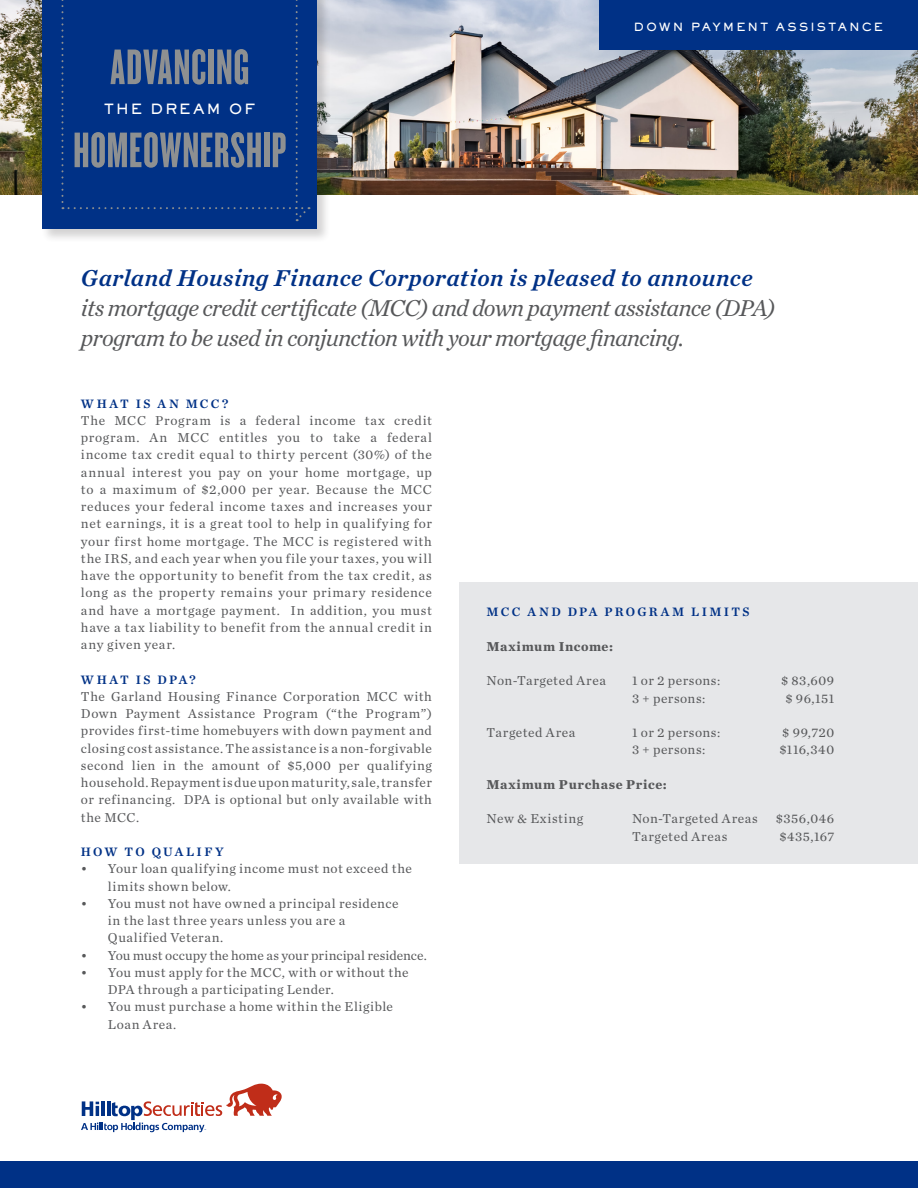
<style>
.page{position:relative;width:918px;height:1188px;background:#fff}
.page>*{position:absolute;margin:0;border:0;box-sizing:border-box;transform-origin:0 0}
.t1{font:51.9px "Knockout HTF67 Full Bantamwt";letter-spacing:.02em;color:#8e9091}
.Brochure_Copy{font:italic 24px/30px "Chronicle Text G1";letter-spacing:-.03em;color:#57585a}
.t2{font:13.8px "AT Sackers Heavy Gothic";letter-spacing:.12em;color:#fff}
.Copy{font:13.5px/17.2px "Chronicle Text G1";letter-spacing:.04em;color:#57585a}
.Copy-2{font:13.5px "Chronicle Text G1";color:#57585a}
.Copy-3{font:700 13.5px "Chronicle Text G1";letter-spacing:.045em;color:#57585a}
.Copy-4{font:12.75px "Chronicle Text G1 Semi";letter-spacing:.185em;color:#003186}
.t3{font:11.1px "AT Sackers Heavy Gothic";letter-spacing:.185em;color:#fff}
.s1{font-family:"Chronicle Text G1 Semi";color:#003186}
</style>
<div class="page">
<div style="left:0;top:1161px;width:918px;height:27px;background:#003186"></div>
<img style="left:0;top:0;width:918px;height:195px">
<div style="left:600px;top:0;width:318px;height:50px;background:#003186"></div>
<svg style="left:81px;top:1084px;width:201px;height:48px"></svg>
<div style="left:41px;top:0;width:290px;height:244px;background:#231f20;opacity:.2"></div>
<div style="left:42px;top:0;width:275px;height:229px;background:#003186"></div>
<svg style="left:61px;top:0;width:249px;height:221px"></svg>
<div style="left:459px;top:583px;width:459px;height:281px;background:#e6e7e9"></div>
<p class="t1" style="left:111px;top:41px;width:140px">ADVANCING</p>
<p class="t2" style="left:104px;top:99px;width:153px">THE DREAM OF</p>
<p class="t1" style="left:73px;top:124px;width:215px">HOMEOWNERSHIP</p>
<p class="t3" style="left:634px;top:19px;width:251px">DOWN PAYMENT ASSISTANCE</p>
<p class="Brochure_Copy" style="left:81px;top:262px;width:696px"><span class="s1">Garland Housing Finance Corporation is pleased to announce </span>its mortgage credit certificate (MCC) and down payment assistance (DPA) program to be used in conjunction with your mortgage financing.</p>
<p class="Copy-4" style="left:81px;top:393px;width:149px">WHAT IS AN MCC?</p>
<p class="Copy" style="left:81px;top:411px;width:353px;text-align:justify">The MCC Program is a federal income tax credit program. An MCC entitles you to take a federal income tax credit equal to thirty percent (30%) of the annual interest you pay on your home mortgage, up to a maximum of $2,000 per year. Because the MCC reduces your federal income taxes and increases your net earnings, it is a great tool to help in qualifying for your first home mortgage. The MCC is registered with the IRS, and each year when you file your taxes, you will have the opportunity to benefit from the tax credit, as long as the property remains your primary residence and have a mortgage payment. In addition, you must have a tax liability to benefit from the annual credit in any given year.</p>
<p class="Copy-4" style="left:81px;top:669px;width:116px">WHAT IS DPA?</p>
<p class="Copy" style="left:81px;top:687px;width:353px;text-align:justify">The Garland Housing Finance Corporation MCC with Down Payment Assistance Program (“the Program”) provides first-time homebuyers with down payment and closing cost assistance. The assistance is a non-forgivable second lien in the amount of $5,000 per qualifying household. Repayment is due upon maturity, sale, transfer or refinancing. DPA is optional but only available with the MCC.</p>
<p class="Copy-4" style="left:81px;top:842px;width:144px">HOW TO QUALIFY</p>
<p class="Copy" style="left:108px;top:860px;width:305px;text-indent:-27px">• Your loan qualifying income must not exceed the limits shown below.</p>
<p class="Copy" style="left:108px;top:894px;width:292px;text-indent:-27px">• You must not have owned a principal residence in the last three years unless you are a<br>Qualified Veteran.</p>
<p class="Copy-2" style="left:81px;top:945px;width:348px">• You must occupy the home as your principal residence.</p>
<p class="Copy" style="left:108px;top:963px;width:302px;text-indent:-27px">• You must apply for the MCC, with or without the<br>DPA through a participating Lender.</p>
<p class="Copy" style="left:108px;top:998px;width:287px;text-indent:-27px">• You must purchase a home within the Eligible<br>Loan Area.</p>
<p class="Copy-4" style="left:487px;top:602px;width:264px">MCC AND DPA PROGRAM LIMITS</p>
<p class="Copy-3" style="left:487px;top:635px;width:128px">Maximum Income:</p>
<p class="Copy" style="left:487px;top:671px;width:121px">Non-Targeted Area</p>
<p class="Copy" style="left:632px;top:671px;width:90px">1 or 2 persons:</p>
<p class="Copy" style="left:781px;top:671px;width:55px">$ 83,609</p>
<p class="Copy" style="left:632px;top:689px;width:75px">3 + persons:</p>
<p class="Copy" style="left:785px;top:689px;width:50px">$ 96,151</p>
<p class="Copy" style="left:487px;top:723px;width:90px">Targeted Area</p>
<p class="Copy" style="left:632px;top:723px;width:90px">1 or 2 persons:</p>
<p class="Copy" style="left:782px;top:723px;width:53px">$ 99,720</p>
<p class="Copy" style="left:632px;top:740px;width:75px">3 + persons:</p>
<p class="Copy" style="left:779px;top:740px;width:56px">$116,340</p>
<p class="Copy-3" style="left:487px;top:773px;width:182px">Maximum Purchase Price:</p>
<p class="Copy" style="left:487px;top:809px;width:98px">New &amp; Existing</p>
<p class="Copy" style="left:632px;top:809px;width:127px">Non-Targeted Areas</p>
<p class="Copy" style="left:776px;top:809px;width:60px">$356,046</p>
<p class="Copy" style="left:632px;top:827px;width:97px">Targeted Areas</p>
<p class="Copy" style="left:779px;top:827px;width:56px">$435,167</p>
</div>
